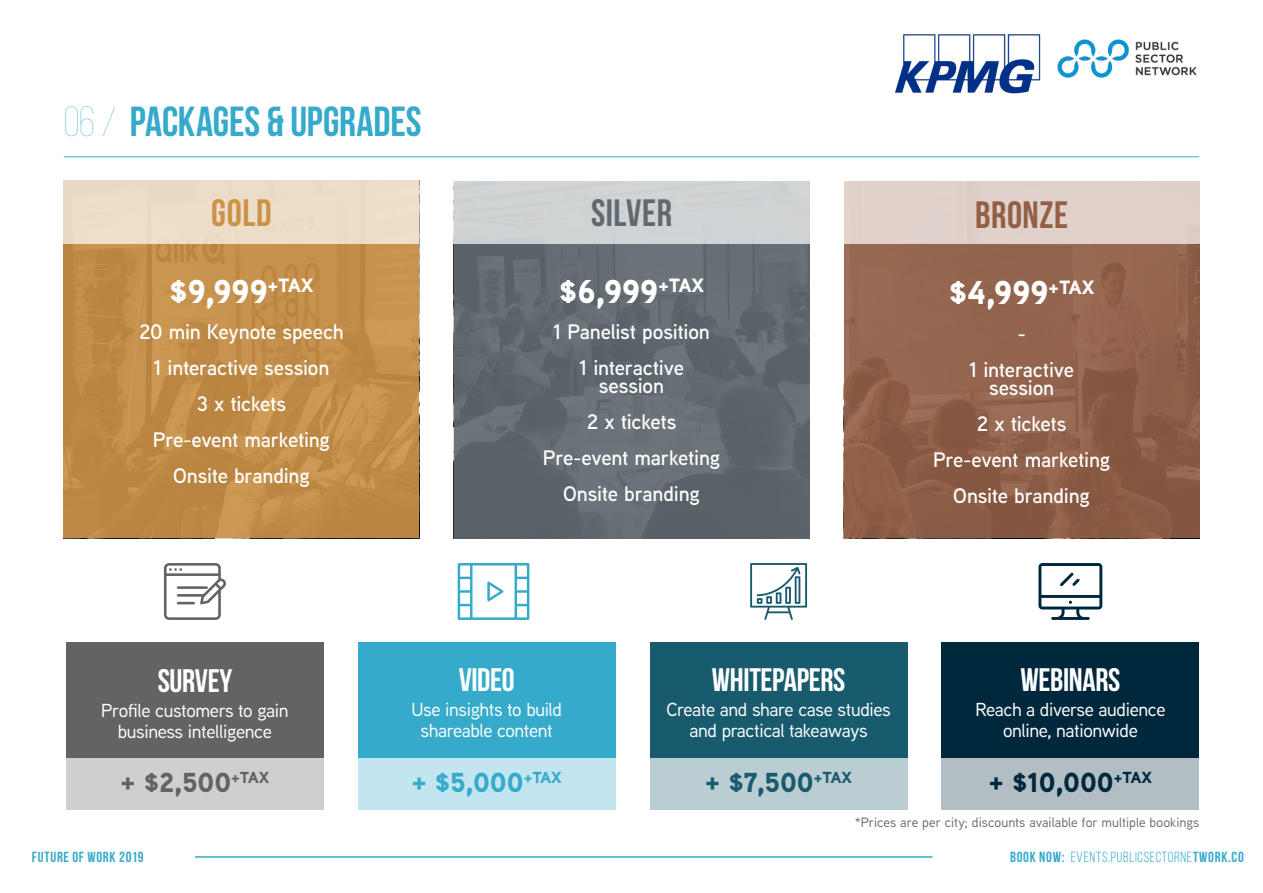
<style>
.page{position:relative;width:1263px;height:893px;background:#fff}
.page>*{position:absolute;margin:0;border:0;box-sizing:border-box;transform-origin:0 0}
.t1{font:700 42px "Bebas Neue";letter-spacing:-.005em;color:#35aacb}
.t2{font:700 38.1px "Bebas Neue";letter-spacing:.015em;color:#5f696f}
.t3{font:700 38.1px "Bebas Neue";letter-spacing:.015em;color:#935f46}
.t4{font:700 38.1px "Bebas Neue";color:#cc9246}
.t5{font:900 33px "Aaux Next";color:#fff}
.t6{font:700 32.55px "Bebas Neue";letter-spacing:-.01em;color:#fff}
.t7{font:900 27.45px "Aaux Next";color:#00283c}
.t8{font:900 27.45px "Aaux Next";color:#636366}
.t9{font:900 27.45px "Aaux Next";color:#195b6e}
.t10{font:900 27.45px "Aaux Next";color:#35aacb}
.t11{font:600 21px "Aaux Next";letter-spacing:-.01em;color:#fff}
.t12{font:500 18.9px/20.5px "Aaux Next";letter-spacing:-.02em;color:#fff;text-align:center}
.t13{font:14.7px "Bebas Neue";letter-spacing:.05em;color:#35aacb}
.t14{font:700 14.7px "Bebas Neue";letter-spacing:.05em;color:#35aacb}
.t15{font:500 13.5px "Aaux Next";color:#6c6d70}
.s1{font-weight:100}
.s2{font-weight:700}
</style>
<div class="page">
<img style="left:1057px;top:39px;width:140px;height:39px">
<hr style="left:195px;top:856px;width:737px;height:2px;background:#35aacb">
<img style="left:895px;top:34px;width:146px;height:60px">
<hr style="left:64px;top:156px;width:1135px;height:1px;background:#35aacb">
<div style="left:454px;top:181px;width:355px;height:357px;background:#5f696f"></div>
<div style="left:451px;top:180px;width:361px;height:63px;background:#d0d3d5"></div>
<div style="left:844px;top:181px;width:355px;height:357px;background:linear-gradient(to right,#93644d,#8e5f48)"></div>
<div style="left:841px;top:181px;width:361px;height:63px;background:#e0d1ca"></div>
<div style="left:64px;top:180px;width:355px;height:358px;background:linear-gradient(to right,#be8945,#c4904b)"></div>
<div style="left:64px;top:180px;width:355px;height:63px;background:#edddc9"></div>
<svg style="left:458px;top:563px;width:71px;height:57px"></svg>
<svg style="left:750px;top:563px;width:57px;height:57px"></svg>
<svg style="left:1038px;top:563px;width:64px;height:57px"></svg>
<div style="left:66px;top:642px;width:258px;height:168px;background:#636366"></div>
<div style="left:64px;top:758px;width:262px;height:54px;background:#cfcfd0"></div>
<div style="left:650px;top:642px;width:257px;height:168px;background:#195b6e"></div>
<div style="left:650px;top:758px;width:257px;height:54px;background:#b9cdd3"></div>
<div style="left:942px;top:642px;width:257px;height:168px;background:#00283c"></div>
<div style="left:942px;top:758px;width:257px;height:54px;background:#b2bec4"></div>
<div style="left:358px;top:642px;width:257px;height:168px;background:#35aacb"></div>
<div style="left:356px;top:758px;width:262px;height:54px;background:#c2e5ef"></div>
<svg style="left:164px;top:563px;width:62px;height:57px"></svg>
<p class="t1" style="left:64px;top:98px;width:359px"><span class="s1">06 /</span> PACKAGES &amp; UPGRADES</p>
<p class="t4" style="left:211px;top:192px;width:62px">GOLD</p>
<p class="t5" style="left:169px;top:268px;width:146px">$9,999<sup>+TAX</sup></p>
<p class="t11" style="left:139px;top:318px;width:206px">20 min Keynote speech</p>
<p class="t11" style="left:153px;top:354px;width:178px">1 interactive session</p>
<p class="t11" style="left:197px;top:390px;width:91px">3 x tickets</p>
<p class="t11" style="left:153px;top:426px;width:179px">Pre-event marketing</p>
<p class="t11" style="left:173px;top:462px;width:138px">Onsite branding</p>
<p class="t2" style="left:591px;top:192px;width:82px">SILVER</p>
<p class="t5" style="left:559px;top:268px;width:147px">$6,999<sup>+TAX</sup></p>
<p class="t11" style="left:553px;top:318px;width:158px">1 Panelist position</p>
<p class="t11" style="left:579px;top:354px;width:106px">1 interactive</p>
<p class="t11" style="left:599px;top:372px;width:67px">session</p>
<p class="t11" style="left:587px;top:408px;width:91px">2 x tickets</p>
<p class="t11" style="left:543px;top:444px;width:179px">Pre-event marketing</p>
<p class="t11" style="left:563px;top:480px;width:138px">Onsite branding</p>
<p class="t3" style="left:975px;top:193px;width:95px">BRONZE</p>
<p class="t5" style="left:949px;top:269px;width:147px">$4,999<sup>+TAX</sup></p>
<p class="t11" style="left:1017px;top:319px;width:10px">-</p>
<p class="t11" style="left:969px;top:355px;width:106px">1 interactive</p>
<p class="t11" style="left:989px;top:373px;width:67px">session</p>
<p class="t11" style="left:977px;top:409px;width:91px">2 x tickets</p>
<p class="t11" style="left:933px;top:445px;width:179px">Pre-event marketing</p>
<p class="t11" style="left:953px;top:481px;width:138px">Onsite branding</p>
<p class="t6" style="left:158px;top:662px;width:76px">SURVEY</p>
<p class="t12" style="left:101px;top:700px;width:189px">Profile customers to gain</p>
<p class="t12" style="left:118px;top:720px;width:156px">business intelligence</p>
<h3 class="t8" style="left:121px;top:763px;width:150px">+ $2,500<sup>+TAX</sup></h3>
<p class="t6" style="left:459px;top:662px;width:58px">VIDEO</p>
<p class="t12" style="left:411px;top:699px;width:152px">Use insights to build</p>
<p class="t12" style="left:421px;top:719px;width:134px">shareable content</p>
<h3 class="t10" style="left:412px;top:763px;width:151px">+ $5,000<sup>+TAX</sup></h3>
<p class="t6" style="left:712px;top:662px;width:135px">WHITEPAPERS</p>
<p class="t12" style="left:666px;top:699px;width:226px">Create and share case studies and practical takeaways</p>
<h3 class="t9" style="left:705px;top:763px;width:148px">+ $7,500<sup>+TAX</sup></h3>
<p class="t6" style="left:1020px;top:662px;width:101px">WEBINARS</p>
<p class="t12" style="left:975px;top:699px;width:192px">Reach a diverse audience</p>
<p class="t12" style="left:1003px;top:719px;width:136px">online, nationwide</p>
<h3 class="t7" style="left:989px;top:763px;width:164px">+ $10,000<sup>+TAX</sup></h3>
<p class="t15" style="left:855px;top:813px;width:346px">*Prices are per city; discounts available for multiple bookings</p>
<p class="t14" style="left:32px;top:849px;width:113px">FUTURE OF WORK 2019</p>
<p class="t13" style="left:1010px;top:849px;width:235px"><span class="s2">BOOK NOW:</span> EVENTS.PUBLICSECTORNE<span class="s2">TWORK.CO</span></p>
</div>
